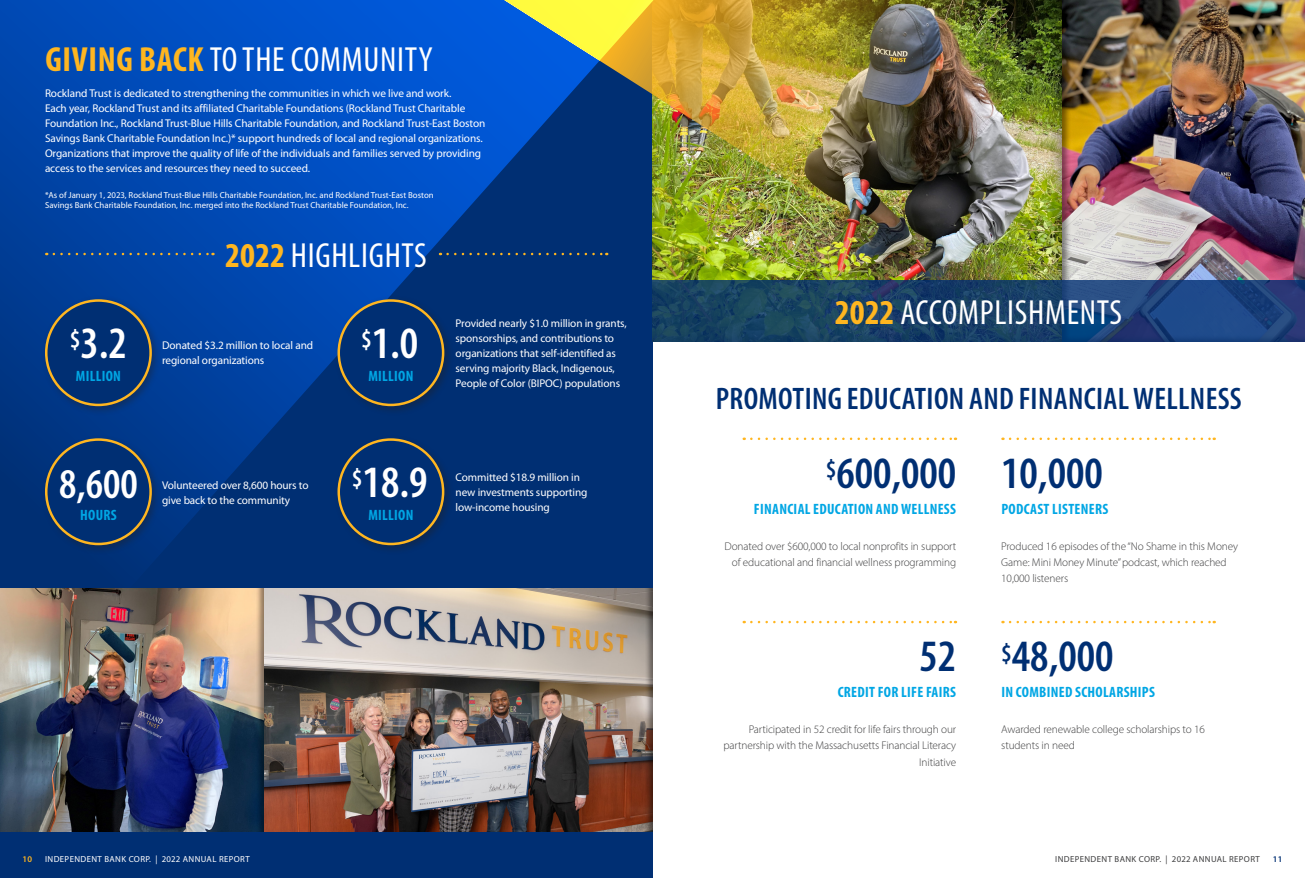
<style>
.page{position:relative;width:1305px;height:878px;background:#fff}
.page>*{position:absolute;margin:0;border:0;box-sizing:border-box;transform-origin:0 0}
.Pull_Quotes_-_blue{font:600 condensed 45px "Myriad Pro";color:#002f73}
.Pull_Quotes_-_blue-2{font:600 condensed 45px "Myriad Pro";color:#fff}
.Pull_Quotes_-_blue-3{font:600 condensed 45px "Myriad Pro";color:#002f73}
.Pull_Quotes_-_blue-4{font:600 condensed 42.5px "Myriad Pro";color:#fff}
.Pull_Quotes_-_blue-5{font:condensed 35px "Myriad Pro";letter-spacing:.02em;color:#fff}
.Comm_Report_Titles{font:600 condensed 31.25px "Myriad Pro";letter-spacing:.01em;color:#002f73}
.Pull_Quotes_-_blue-6{font:700 condensed 15px "Myriad Pro";letter-spacing:.02em;color:#00a6e4}
.Body_Copy{font:11.25px/15px "Myriad Pro";letter-spacing:-.01em;color:#fff}
.Body_Copy-2{font:300 11.25px/16.2px "Myriad Pro";letter-spacing:-.01em;color:#3e3e3f;text-align:right}
.White_Body_Text_-_Co{font:11.25px/15px "Myriad Pro";letter-spacing:-.01em;color:#fff}
.Body_Copy-3{font:8.75px/10px "Myriad Pro";color:#fff}
.t1{font:8.75px "Myriad Pro";letter-spacing:.045em;color:#3e3e3f}
.Body_Copy-4{font:8.75px "Myriad Pro";letter-spacing:.045em;color:#fff}
.t2{font:600 8.75px "Myriad Pro";color:#002f73}
.t3{font:600 8.75px "Myriad Pro";color:#ffb620}
.s1{font-weight:700;color:#ffb620}
.s2{font-style:inherit}
</style>
<div class="page">
<div style="left:652px;top:0;width:412px;height:342px;background:#231f20;opacity:.5"></div>
<div style="left:1062px;top:0;width:243px;height:342px;background:#231f20;opacity:.5"></div>
<img style="left:663px;top:0;width:378px;height:240px">
<svg style="left:0;top:0;width:663px;height:588px;background:#084497"></svg>
<div style="left:261px;top:588px;width:393px;height:290px;background:#231f20;opacity:.5"></div>
<div style="left:0;top:588px;width:264px;height:290px;background:#231f20;opacity:.5"></div>
<svg style="left:54px;top:253px;width:159px;height:2px"></svg>
<svg style="left:448px;top:253px;width:159px;height:2px"></svg>
<div style="left:41px;top:295px;width:121px;height:121px;background:#231f20;opacity:.4"></div>
<div style="left:46px;top:300px;width:105px;height:105px;background:#002f73;border-radius:50%"></div>
<div style="left:45px;top:299px;width:107px;height:107px;border:2px solid #ffb620;border-radius:50%"></div>
<div style="left:333px;top:295px;width:121px;height:121px;background:#231f20;opacity:.4"></div>
<div style="left:339px;top:300px;width:104px;height:105px;background:#002f73;border-radius:50%"></div>
<div style="left:338px;top:299px;width:106px;height:107px;border:2px solid #ffb620;border-radius:50%"></div>
<div style="left:333px;top:434px;width:121px;height:121px;background:#231f20;opacity:.4"></div>
<div style="left:339px;top:439px;width:104px;height:105px;background:#002f73;border-radius:50%"></div>
<div style="left:338px;top:438px;width:106px;height:107px;border:2px solid #ffb620;border-radius:50%"></div>
<div style="left:41px;top:434px;width:121px;height:121px;background:#231f20;opacity:.4"></div>
<div style="left:46px;top:439px;width:105px;height:105px;background:#002f73;border-radius:50%"></div>
<div style="left:45px;top:438px;width:107px;height:107px;border:2px solid #ffb620;border-radius:50%"></div>
<svg style="left:652px;top:279px;width:653px;height:62px;background:#1c436d"></svg>
<svg style="left:751px;top:437px;width:205px;height:3px"></svg>
<svg style="left:1010px;top:437px;width:205px;height:3px"></svg>
<svg style="left:1010px;top:620px;width:205px;height:3px"></svg>
<svg style="left:751px;top:620px;width:205px;height:3px"></svg>
<div style="left:0;top:832px;width:652px;height:46px;background:#002f73"></div>
<p class="Pull_Quotes_-_blue-5" style="left:45px;top:39px;width:389px"><span class="s1">GIVING BACK</span> TO THE COMMUNITY</p>
<p class="Body_Copy" style="left:45px;top:85px;width:442px">Rockland Trust is dedicated to strengthening the communities in which we live and work.<br>Each year, Rockland Trust and its affiliated Charitable Foundations (Rockland Trust Charitable Foundation Inc., Rockland Trust-Blue Hills Charitable Foundation, and Rockland Trust-East Boston Savings Bank Charitable Foundation Inc.)* support hundreds of local and regional organizations.<br>Organizations that improve the quality of life of the individuals and families served by providing access to the services and resources they need to succeed.</p>
<p class="Body_Copy-3" style="left:45px;top:189px;width:390px">*As of January 1, 2023, Rockland Trust-Blue Hills Charitable Foundation, Inc. and Rockland Trust-East Boston<br>Savings Bank Charitable Foundation, Inc. merged into the Rockland Trust Charitable Foundation, Inc.</p>
<p class="Pull_Quotes_-_blue-5" style="left:225px;top:234px;width:203px"><span class="s1">2022</span> HIGHLIGHTS</p>
<p class="Pull_Quotes_-_blue-2" style="left:70px;top:315px;width:59px"><sup>$</sup>3.2</p>
<p class="Pull_Quotes_-_blue-6" style="left:76px;top:367px;width:47px">MILLION</p>
<p class="Body_Copy" style="left:162px;top:338px;width:153px">Donated $3.2 million to local and regional organizations</p>
<p class="Pull_Quotes_-_blue-4" style="left:59px;top:457px;width:80px">8,600</p>
<p class="Pull_Quotes_-_blue-6" style="left:80px;top:506px;width:38px">HOURS</p>
<p class="Body_Copy" style="left:162px;top:477px;width:148px">Volunteered over 8,600 hours to give back to the community</p>
<p class="Pull_Quotes_-_blue-2" style="left:361px;top:315px;width:59px"><sup>$</sup>1.0</p>
<p class="Pull_Quotes_-_blue-6" style="left:368px;top:367px;width:47px">MILLION</p>
<p class="White_Body_Text_-_Co" style="left:456px;top:315px;width:173px">Provided nearly $1.0 million in grants, sponsorships, and contributions to organizations that self-identified as serving majority Black, Indigenous, People of Color (BIPOC) populations</p>
<p class="Pull_Quotes_-_blue-2" style="left:352px;top:454px;width:77px"><sup>$</sup>18.9</p>
<p class="Pull_Quotes_-_blue-6" style="left:368px;top:506px;width:47px">MILLION</p>
<p class="Body_Copy" style="left:456px;top:469px;width:133px">Committed $18.9 million in new investments supporting low-income housing</p>
<p class="t3" style="left:22px;top:853px;width:11px">10</p>
<p class="Body_Copy-4" style="left:45px;top:853px;width:206px">INDEPENDENT BANK CORP. | 2022 ANNUAL REPORT</p>
<p class="Pull_Quotes_-_blue-5" style="left:835px;top:291px;width:289px"><span class="s1">2022</span> ACCOMPLISHMENTS</p>
<p class="Comm_Report_Titles" style="left:716px;top:379px;width:527px">PROMOTING EDUCATION AND FINANCIAL WELLNESS</p>
<p class="Pull_Quotes_-_blue" style="left:826px;top:445px;width:132px"><sup>$</sup><span class="s2">600</span>,000</p>
<p class="Pull_Quotes_-_blue-6" style="left:754px;top:499px;width:204px">FINANCIAL EDUCATION AND WELLNESS</p>
<p class="Body_Copy-2" style="left:724px;top:538px;width:233px">Donated over $600,000 to local nonprofits in support of educational and financial wellness programming</p>
<p class="Pull_Quotes_-_blue-3" style="left:920px;top:628px;width:38px">52</p>
<p class="Pull_Quotes_-_blue-6" style="left:838px;top:682px;width:120px">CREDIT FOR LIFE FAIRS</p>
<p class="Body_Copy-2" style="left:723px;top:721px;width:234px">Participated in 52 credit for life fairs through our partnership with the Massachusetts Financial Literacy<br>Initiative</p>
<p class="Pull_Quotes_-_blue" style="left:1001px;top:445px;width:103px"><span class="s2">10</span>,000</p>
<p class="Pull_Quotes_-_blue-6" style="left:1001px;top:499px;width:108px">PODCAST LISTENERS</p>
<p class="Body_Copy-2" style="left:1001px;top:538px;width:238px;text-align:left">Produced 16 episodes of the “No Shame in this Money<br>Game: Mini Money Minute” podcast, which reached<br>10,000 listeners</p>
<p class="Pull_Quotes_-_blue" style="left:1001px;top:628px;width:114px"><sup>$</sup><span class="s2">48</span>,000</p>
<p class="Pull_Quotes_-_blue-6" style="left:1001px;top:682px;width:155px">IN COMBINED SCHOLARSHIPS</p>
<p class="Body_Copy-2" style="left:1001px;top:721px;width:205px;text-align:left">Awarded renewable college scholarships to 16 students in need</p>
<p class="t1" style="left:1055px;top:853px;width:206px">INDEPENDENT BANK CORP. | 2022 ANNUAL REPORT</p>
<p class="t2" style="left:1273px;top:853px;width:11px">11</p>
</div>
